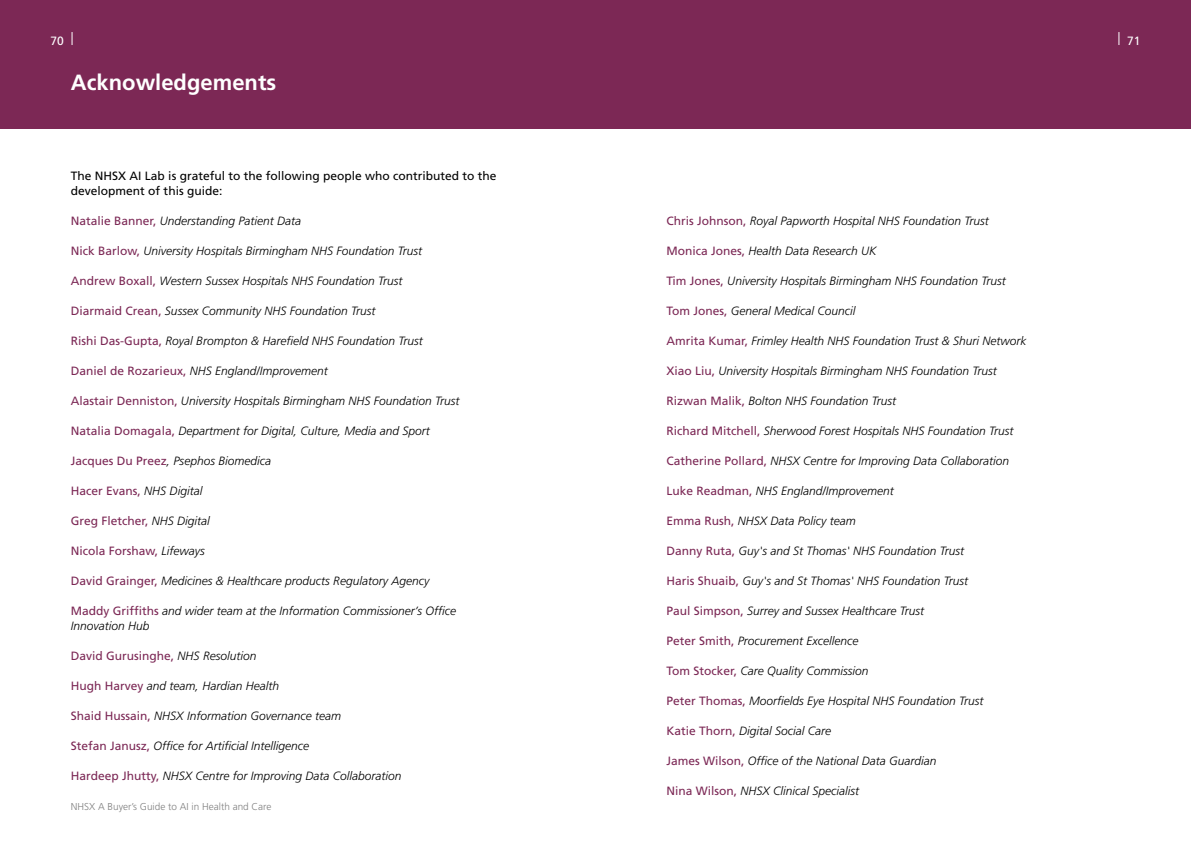
<style>
.page{position:relative;width:1191px;height:842px;background:#fff}
.page>*{position:absolute;margin:0;border:0;box-sizing:border-box;transform-origin:0 0}
.t1{font:700 22px "Frutiger LT Std";color:#fff}
.t2{font:italic 300 12px/15px "Frutiger LT Std";color:#000}
.t3{font:12px "Frutiger LT Std";color:#7c2855}
.t4{font:12px/15px "Frutiger LT Std";color:#000}
.t5{font:12px "Frutiger LT Std";color:#fff}
.t6{font:300 10px "Frutiger LT Std";color:#808080}
.s1{font-weight:400;font-style:normal;color:#7c2855}
.s2{font-weight:300;font-style:italic;color:#000}
</style>
<div class="page">
<div style="left:0;top:0;width:1191px;height:129px;background:#7c2855"></div>
<svg style="left:72px;top:33px;width:1px;height:12px"></svg>
<svg style="left:1118px;top:33px;width:1px;height:12px"></svg>
<p class="t5" style="left:51px;top:36px;width:15px">70</p>
<p class="t5" style="left:1127px;top:36px;width:15px">71</p>
<h1 class="t1" style="left:71px;top:74px;width:207px">Acknowledgements</h1>
<p class="t4" style="left:71px;top:170px;width:427px">The NHSX AI Lab is grateful to the following people who contributed to the development of this guide:</p>
<p class="t2" style="left:71px;top:214px;width:232px"><span class="s1">Natalie Banner,</span> Understanding Patient Data</p>
<p class="t2" style="left:71px;top:244px;width:352px"><span class="s1">Nick Barlow,</span> University Hospitals Birmingham NHS Foundation Trust</p>
<p class="t2" style="left:71px;top:274px;width:333px"><span class="s1">Andrew Boxall,</span> Western Sussex Hospitals NHS Foundation Trust</p>
<p class="t2" style="left:71px;top:304px;width:306px"><span class="s1">Diarmaid Crean,</span> Sussex Community NHS Foundation Trust</p>
<p class="t2" style="left:71px;top:334px;width:353px"><span class="s1">Rishi Das-Gupta,</span> Royal Brompton &amp; Harefield NHS Foundation Trust</p>
<p class="t2" style="left:71px;top:364px;width:258px"><span class="s1">Daniel de Rozarieux,</span> NHS England/Improvement</p>
<p class="t2" style="left:71px;top:394px;width:390px"><span class="s1">Alastair Denniston,</span> University Hospitals Birmingham NHS Foundation Trust</p>
<p class="t2" style="left:71px;top:424px;width:360px"><span class="s1">Natalia Domagala,</span> Department for Digital, Culture, Media and Sport</p>
<p class="t2" style="left:71px;top:454px;width:202px"><span class="s1">Jacques Du Preez</span>, Psephos Biomedica</p>
<p class="t3" style="left:71px;top:486px;width:133px">Hacer Evans, <span class="s2">NHS Digital</span></p>
<p class="t3" style="left:71px;top:516px;width:140px">Greg Fletcher, <span class="s2">NHS Digital</span></p>
<p class="t3" style="left:71px;top:546px;width:136px">Nicola Forshaw, <span class="s2">Lifeways</span></p>
<p class="t2" style="left:71px;top:574px;width:360px"><span class="s1">David Grainger,</span> Medicines &amp; Healthcare products Regulatory Agency</p>
<p class="t2" style="left:71px;top:605px;width:387px"><span class="s1">Maddy Griffiths</span> and wider team at the Information Commissioner’s Office<br>Innovation Hub</p>
<p class="t3" style="left:71px;top:651px;width:187px">David Gurusinghe, <span class="s2">NHS Resolution</span></p>
<p class="t2" style="left:71px;top:680px;width:210px"><span class="s1">Hugh Harvey</span> and team, Hardian Health</p>
<p class="t2" style="left:71px;top:710px;width:272px"><span class="s1">Shaid Hussain,</span> NHSX Information Governance team</p>
<p class="t2" style="left:71px;top:740px;width:240px"><span class="s1">Stefan Janusz,</span> Office for Artificial Intelligence</p>
<p class="t2" style="left:71px;top:770px;width:332px"><span class="s1">Hardeep Jhutty,</span> NHSX Centre for Improving Data Collaboration</p>
<p class="t6" style="left:71px;top:803px;width:202px">NHSX A Buyer’s Guide to AI in Health and Care</p>
<p class="t2" style="left:666px;top:214px;width:324px"><span class="s1">Chris Johnson,</span> Royal Papworth Hospital NHS Foundation Trust</p>
<p class="t2" style="left:666px;top:244px;width:212px"><span class="s1">Monica Jones,</span> Health Data Research UK</p>
<p class="t2" style="left:666px;top:274px;width:341px"><span class="s1">Tim Jones,</span> University Hospitals Birmingham NHS Foundation Trust</p>
<p class="t2" style="left:666px;top:304px;width:191px"><span class="s1">Tom Jones,</span> General Medical Council</p>
<p class="t2" style="left:666px;top:334px;width:361px"><span class="s1">Amrita Kumar,</span> Frimley Health NHS Foundation Trust &amp; Shuri Network</p>
<p class="t2" style="left:666px;top:364px;width:332px"><span class="s1">Xiao Liu,</span> University Hospitals Birmingham NHS Foundation Trust</p>
<p class="t2" style="left:666px;top:394px;width:231px"><span class="s1">Rizwan Malik,</span> Bolton NHS Foundation Trust</p>
<p class="t2" style="left:666px;top:424px;width:349px"><span class="s1">Richard Mitchell,</span> Sherwood Forest Hospitals NHS Foundation Trust</p>
<p class="t2" style="left:666px;top:454px;width:344px"><span class="s1">Catherine Pollard,</span> NHSX Centre for Improving Data Collaboration</p>
<p class="t2" style="left:666px;top:484px;width:229px"><span class="s1">Luke Readman,</span> NHS England/Improvement</p>
<p class="t2" style="left:666px;top:514px;width:191px"><span class="s1">Emma Rush,</span> NHSX Data Policy team</p>
<p class="t2" style="left:666px;top:544px;width:299px"><span class="s1">Danny Ruta,</span> Guy's and St Thomas' NHS Foundation Trust</p>
<p class="t2" style="left:666px;top:574px;width:303px"><span class="s1">Haris Shuaib,</span> Guy's and St Thomas' NHS Foundation Trust</p>
<p class="t2" style="left:666px;top:605px;width:259px"><span class="s1">Paul Simpson,</span> Surrey and Sussex Healthcare Trust</p>
<p class="t2" style="left:666px;top:635px;width:194px"><span class="s1">Peter Smith,</span> Procurement Excellence</p>
<p class="t2" style="left:666px;top:665px;width:204px"><span class="s1">Tom Stocker,</span> Care Quality Commission</p>
<p class="t2" style="left:666px;top:695px;width:319px"><span class="s1">Peter Thomas,</span> Moorfields Eye Hospital NHS Foundation Trust</p>
<p class="t2" style="left:666px;top:725px;width:166px"><span class="s1">Katie Thorn,</span> Digital Social Care</p>
<p class="t2" style="left:666px;top:755px;width:272px"><span class="s1">James Wilson,</span> Office of the National Data Guardian</p>
<p class="t2" style="left:666px;top:785px;width:194px"><span class="s1">Nina Wilson,</span> NHSX Clinical Specialist</p>
</div>
